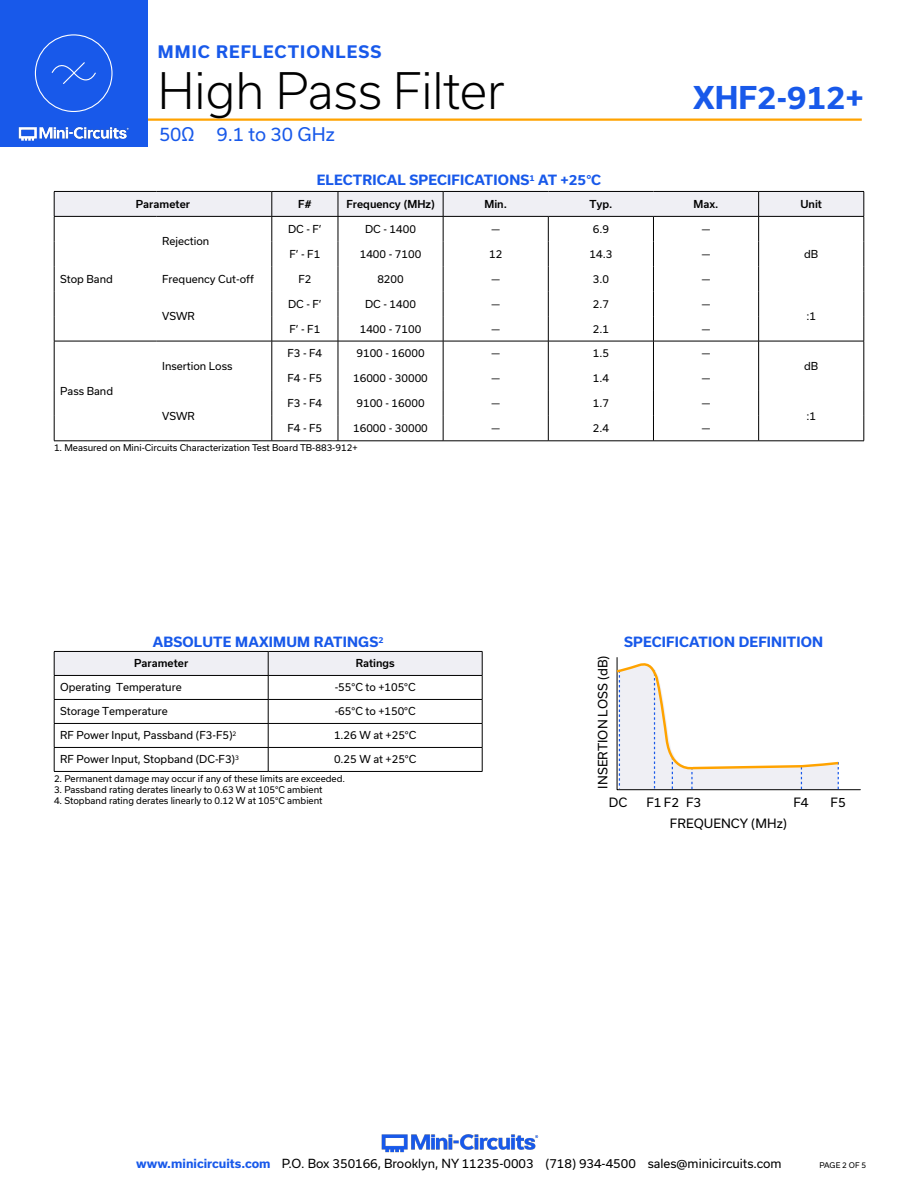
<style>
.page{position:relative;width:918px;height:1188px;background:#fff}
.page>*{position:absolute;margin:0;border:0;box-sizing:border-box;transform-origin:0 0}
.t1{font:300 48px "Usual";color:#000}
.t2{font:700 30px "Usual";color:#1859ea}
.t3{font:18px "Usual";color:#1859ea}
.t4{font:700 16.5px "Usual";letter-spacing:.065em;color:#1859ea}
.Blue_Headers{font:700 13.5px "Usual";letter-spacing:.015em;color:#1859ea}
.t5{font:12.3px "Usual";color:#000}
.t6{font:12px "Usual";color:#000}
.Table_Body_Center{font:10.5px "Usual";color:#000}
.Table_Body_Left_Justified{font:10.5px "Usual";color:#000}
.Table_Header_Center{font:500 10.5px "Usual";color:#000}
.Notes{font:9px "Usual";color:#000}
.t7{font:7.5px "Usual";color:#000}
.s1{font-weight:700;color:#1859ea}
</style>
<div class="page">
<img style="left:381px;top:1134px;width:158px;height:19px">
<hr style="left:129px;top:118px;width:733px;height:3px;background:#ffa300">
<div style="left:0;top:0;width:147px;height:147px;background:#1859ea"></div>
<img style="left:18px;top:120px;width:130px;height:25px">
<div style="left:35px;top:34px;width:78px;height:78px;border:1px solid #fff;border-radius:50%"></div>
<svg style="left:51px;top:62px;width:45px;height:22px"></svg>
<hr style="left:54px;top:441px;width:102px;height:1px;background:#000">
<hr style="left:156px;top:441px;width:116px;height:1px;background:#000">
<hr style="left:272px;top:441px;width:66px;height:1px;background:#000">
<hr style="left:338px;top:441px;width:105px;height:1px;background:#000">
<hr style="left:443px;top:441px;width:105px;height:1px;background:#000">
<hr style="left:548px;top:441px;width:105px;height:1px;background:#000">
<hr style="left:653px;top:441px;width:106px;height:1px;background:#000">
<hr style="left:759px;top:441px;width:105px;height:1px;background:#000">
<svg style="left:54px;top:191px;width:811px;height:250px"></svg>
<hr style="left:54px;top:216px;width:102px;height:1px;background:#000">
<hr style="left:156px;top:216px;width:116px;height:1px;background:#000">
<hr style="left:272px;top:216px;width:66px;height:1px;background:#000">
<hr style="left:338px;top:216px;width:105px;height:1px;background:#000">
<hr style="left:443px;top:216px;width:105px;height:1px;background:#000">
<hr style="left:548px;top:216px;width:105px;height:1px;background:#000">
<hr style="left:653px;top:216px;width:106px;height:1px;background:#000">
<hr style="left:759px;top:216px;width:105px;height:1px;background:#000">
<hr style="left:54px;top:771px;width:214px;height:1px;background:#000">
<hr style="left:268px;top:771px;width:214px;height:1px;background:#000">
<svg style="left:54px;top:651px;width:429px;height:120px"></svg>
<svg style="left:616px;top:657px;width:245px;height:134px"></svg>
<h3 class="t4" style="left:158px;top:42px;width:225px">MMIC REFLECTIONLESS</h3>
<h1 class="t1" style="left:158px;top:63px;width:348px">High Pass Filter</h1>
<h3 class="t3" style="left:159px;top:124px;width:177px">50Ω 9.1 to 30 GHz</h3>
<p class="Blue_Headers" style="left:317px;top:172px;width:286px">ELECTRICAL SPECIFICATIONS<sup>1</sup> AT +25°C</p>
<h2 class="t2" style="left:693px;top:80px;width:172px">XHF2-912+</h2>
<p class="Table_Header_Center" style="left:136px;top:198px;width:56px">Parameter</p>
<p class="Table_Header_Center" style="left:298px;top:198px;width:15px">F#</p>
<p class="Table_Header_Center" style="left:346px;top:198px;width:90px">Frequency (MHz)</p>
<p class="Table_Header_Center" style="left:484px;top:198px;width:24px">Min.</p>
<p class="Table_Header_Center" style="left:589px;top:198px;width:25px">Typ.</p>
<p class="Table_Header_Center" style="left:694px;top:198px;width:26px">Max.</p>
<p class="Table_Header_Center" style="left:800px;top:198px;width:23px">Unit</p>
<p class="Table_Body_Left_Justified" style="left:60px;top:273px;width:54px">Stop Band</p>
<p class="Table_Body_Left_Justified" style="left:60px;top:385px;width:54px">Pass Band</p>
<p class="Table_Body_Left_Justified" style="left:162px;top:235px;width:49px">Rejection</p>
<p class="Table_Body_Center" style="left:288px;top:223px;width:35px">DC - F’</p>
<p class="Table_Body_Center" style="left:365px;top:223px;width:52px">DC - 1400</p>
<p class="Table_Body_Center" style="left:491px;top:223px;width:10px">—</p>
<p class="Table_Body_Center" style="left:593px;top:223px;width:18px">6.9</p>
<p class="Table_Body_Center" style="left:702px;top:223px;width:10px">—</p>
<p class="Table_Body_Center" style="left:290px;top:248px;width:32px">F’ - F1</p>
<p class="Table_Body_Center" style="left:360px;top:248px;width:63px">1400 - 7100</p>
<p class="Table_Body_Center" style="left:489px;top:248px;width:15px">12</p>
<p class="Table_Body_Center" style="left:589px;top:248px;width:24px">14.3</p>
<p class="Table_Body_Center" style="left:702px;top:248px;width:10px">—</p>
<p class="Table_Body_Center" style="left:804px;top:248px;width:16px">dB</p>
<p class="Table_Body_Left_Justified" style="left:162px;top:273px;width:93px">Frequency Cut-off</p>
<p class="Table_Body_Center" style="left:298px;top:273px;width:14px">F2</p>
<p class="Table_Body_Center" style="left:377px;top:273px;width:28px">8200</p>
<p class="Table_Body_Center" style="left:491px;top:273px;width:10px">—</p>
<p class="Table_Body_Center" style="left:593px;top:273px;width:18px">3.0</p>
<p class="Table_Body_Center" style="left:702px;top:273px;width:10px">—</p>
<p class="Table_Body_Left_Justified" style="left:162px;top:310px;width:34px">VSWR</p>
<p class="Table_Body_Center" style="left:288px;top:298px;width:35px">DC - F’</p>
<p class="Table_Body_Center" style="left:365px;top:298px;width:52px">DC - 1400</p>
<p class="Table_Body_Center" style="left:491px;top:298px;width:10px">—</p>
<p class="Table_Body_Center" style="left:593px;top:298px;width:18px">2.7</p>
<p class="Table_Body_Center" style="left:702px;top:298px;width:10px">—</p>
<p class="Table_Body_Center" style="left:290px;top:323px;width:32px">F’ - F1</p>
<p class="Table_Body_Center" style="left:360px;top:323px;width:63px">1400 - 7100</p>
<p class="Table_Body_Center" style="left:491px;top:323px;width:10px">—</p>
<p class="Table_Body_Center" style="left:593px;top:323px;width:18px">2.1</p>
<p class="Table_Body_Center" style="left:702px;top:323px;width:10px">—</p>
<p class="Table_Body_Left_Justified" style="left:162px;top:360px;width:72px">Insertion Loss</p>
<p class="Table_Body_Left_Justified" style="left:162px;top:410px;width:34px">VSWR</p>
<p class="Table_Body_Center" style="left:288px;top:347px;width:36px">F3 - F4</p>
<p class="Table_Body_Center" style="left:357px;top:347px;width:70px">9100 - 16000</p>
<p class="Table_Body_Center" style="left:491px;top:347px;width:10px">—</p>
<p class="Table_Body_Center" style="left:593px;top:347px;width:18px">1.5</p>
<p class="Table_Body_Center" style="left:702px;top:347px;width:10px">—</p>
<p class="Table_Body_Center" style="left:288px;top:372px;width:36px">F4 - F5</p>
<p class="Table_Body_Center" style="left:353px;top:372px;width:76px">16000 - 30000</p>
<p class="Table_Body_Center" style="left:491px;top:372px;width:10px">—</p>
<p class="Table_Body_Center" style="left:593px;top:372px;width:18px">1.4</p>
<p class="Table_Body_Center" style="left:702px;top:372px;width:10px">—</p>
<p class="Table_Body_Center" style="left:288px;top:397px;width:36px">F3 - F4</p>
<p class="Table_Body_Center" style="left:357px;top:397px;width:70px">9100 - 16000</p>
<p class="Table_Body_Center" style="left:491px;top:397px;width:10px">—</p>
<p class="Table_Body_Center" style="left:593px;top:397px;width:18px">1.7</p>
<p class="Table_Body_Center" style="left:702px;top:397px;width:10px">—</p>
<p class="Table_Body_Center" style="left:288px;top:422px;width:36px">F4 - F5</p>
<p class="Table_Body_Center" style="left:353px;top:422px;width:76px">16000 - 30000</p>
<p class="Table_Body_Center" style="left:491px;top:422px;width:10px">—</p>
<p class="Table_Body_Center" style="left:593px;top:422px;width:18px">2.4</p>
<p class="Table_Body_Center" style="left:702px;top:422px;width:10px">—</p>
<p class="Table_Body_Center" style="left:806px;top:310px;width:11px">:1</p>
<p class="Table_Body_Center" style="left:804px;top:360px;width:16px">dB</p>
<p class="Table_Body_Center" style="left:806px;top:410px;width:11px">:1</p>
<p class="Notes" style="left:54px;top:443px;width:305px">1. Measured on Mini-Circuits Characterization Test Board TB-883-912+</p>
<p class="Blue_Headers" style="left:153px;top:635px;width:232px">ABSOLUTE MAXIMUM RATINGS<sup>2</sup></p>
<p class="Blue_Headers" style="left:624px;top:634px;width:201px">SPECIFICATION DEFINITION</p>
<p class="Table_Header_Center" style="left:134px;top:657px;width:56px">Parameter</p>
<p class="Table_Header_Center" style="left:356px;top:657px;width:41px">Ratings</p>
<p class="Table_Body_Left_Justified" style="left:60px;top:681px;width:123px">Operating Temperature</p>
<p class="Table_Body_Center" style="left:335px;top:681px;width:83px">-55°C to +105°C</p>
<p class="Table_Body_Left_Justified" style="left:60px;top:705px;width:109px">Storage Temperature</p>
<p class="Table_Body_Center" style="left:335px;top:705px;width:83px">-65°C to +150°C</p>
<p class="Table_Body_Left_Justified" style="left:60px;top:729px;width:178px">RF Power Input, Passband (F3-F5)<sup>2</sup></p>
<p class="Table_Body_Center" style="left:334px;top:729px;width:84px">1.26 W at +25°C</p>
<p class="Table_Body_Left_Justified" style="left:60px;top:753px;width:180px">RF Power Input, Stopband (DC-F3)<sup>3</sup></p>
<p class="Table_Body_Center" style="left:334px;top:753px;width:84px">0.25 W at +25°C</p>
<p class="Notes" style="left:54px;top:774px;width:293px">2. Permanent damage may occur if any of these limits are exceeded.</p>
<p class="Notes" style="left:54px;top:785px;width:270px">3. Passband rating derates linearly to 0.63 W at 105°C ambient</p>
<p class="Notes" style="left:54px;top:795px;width:270px">4. Stopband rating derates linearly to 0.12 W at 105°C ambient</p>
<p class="t5" style="left:596px;top:789px;width:135px;rotate:-90deg">INSERTION LOSS (dB)</p>
<p class="t5" style="left:609px;top:795px;width:20px">DC</p>
<p class="t5" style="left:646px;top:795px;width:56px">F1 F2 F3</p>
<p class="t5" style="left:793px;top:795px;width:17px">F4</p>
<p class="t5" style="left:831px;top:795px;width:17px">F5</p>
<p class="t5" style="left:670px;top:816px;width:119px">FREQUENCY (MHz)</p>
<p class="t6" style="left:136px;top:1157px;width:647px"><span class="s1">www.minicircuits.com</span> P.O. Box 350166, Brooklyn, NY 11235-0003 (718) 934-4500 sales@minicircuits.com</p>
<p class="t7" style="left:819px;top:1161px;width:48px">PAGE 2 OF 5</p>
</div>
